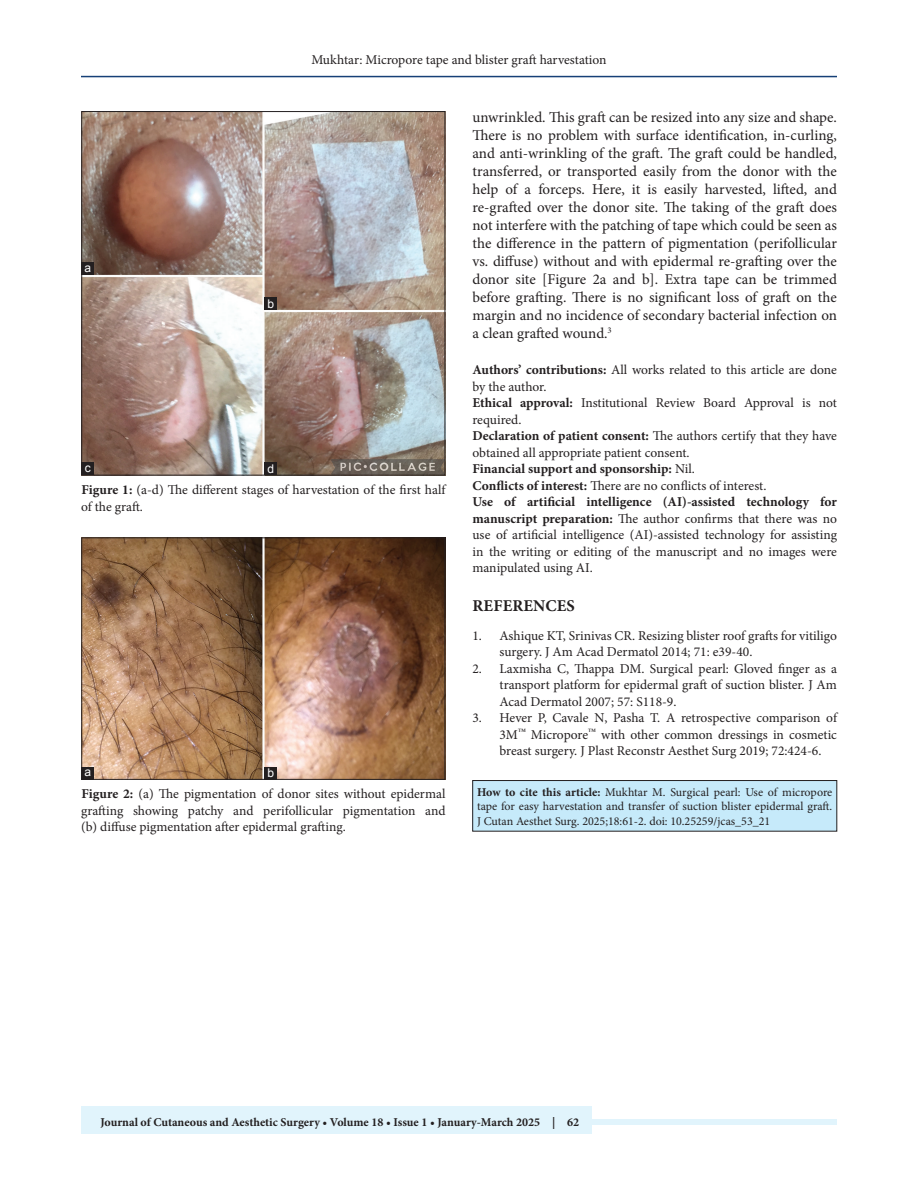
<style>
.page{position:relative;width:918px;height:1188px;background:#fff}
.page>*{position:absolute;margin:0;border:0;box-sizing:border-box;transform-origin:0 0}
.t1{font:700 16.5px "Minion Pro";letter-spacing:.01em;color:#231f20}
.TX{font:15px/18px "Minion Pro";color:#231f20;text-align:justify}
.REF{font:13.5px/16.5px "Minion Pro";color:#231f20;text-align:justify}
.TX_CLX{font:13.5px/16.5px "Minion Pro";letter-spacing:-.005em;color:#231f20;text-align:justify}
.FGC{font:13.5px/16.5px "Minion Pro";color:#231f20}
.TX_CLX_NO_SPACE{font:13.5px/16.5px "Minion Pro";letter-spacing:-.005em;color:#231f20}
.TX_CLX_HEADING{font:13.5px/16.5px "Minion Pro";letter-spacing:-.005em;color:#231f20}
.TX_CLX_NO_SPACE-2{font:700 13.5px "Minion Pro";color:#231f20}
.HTC{font:12px/14.4px "Minion Pro";color:#231f20;text-align:justify}
.JF{font:700 12px "Minion Pro";color:#231f20}
.LABEL{font:12px "Arial";color:#fff}
.s1{font-weight:700}
.s2{font-weight:400}
</style>
<div class="page">
<hr style="left:81px;top:76px;width:756px;height:1px;background:#164077">
<div style="left:81px;top:1119px;width:756px;height:6px;background:#e1f4fc"></div>
<div style="left:81px;top:1106px;width:510px;height:28px;background:#e1f4fc"></div>
<div style="left:473px;top:781px;width:364px;height:50px;background:#c6eafa"></div>
<div style="left:472px;top:780px;width:365px;height:51px;border:1px solid #231f20"></div>
<img style="left:84px;top:113px;width:359px;height:360px">
<div style="left:82px;top:111px;width:363px;height:364px;border:1px solid #231f20"></div>
<div style="left:264px;top:463px;width:13px;height:12px;background:#231f20"></div>
<div style="left:82px;top:463px;width:12px;height:12px;background:#231f20"></div>
<div style="left:264px;top:297px;width:13px;height:13px;background:#231f20"></div>
<div style="left:82px;top:262px;width:12px;height:13px;background:#231f20"></div>
<img style="left:84px;top:540px;width:359px;height:238px">
<div style="left:82px;top:538px;width:363px;height:242px;border:1px solid #231f20"></div>
<div style="left:264px;top:767px;width:13px;height:13px;background:#231f20"></div>
<div style="left:82px;top:767px;width:12px;height:13px;background:#231f20"></div>
<p class="TX_CLX" style="left:311px;top:51px;width:297px">Mukhtar: Micropore tape and blister graft harvestation</p>
<p class="LABEL" style="left:85px;top:259px;width:8px">a</p>
<p class="LABEL" style="left:267px;top:295px;width:8px">b</p>
<p class="LABEL" style="left:85px;top:460px;width:7px">c</p>
<p class="LABEL" style="left:267px;top:461px;width:8px">d</p>
<p class="FGC" style="left:81px;top:482px;width:366px"><span class="s1">Figure 1:</span> (a-d) The different stages of harvestation of the first half of the graft.</p>
<p class="LABEL" style="left:85px;top:764px;width:8px">a</p>
<p class="LABEL" style="left:267px;top:765px;width:8px">b</p>
<p class="FGC" style="left:81px;top:786px;width:366px;text-align:justify"><span class="s1">Figure 2:</span> (a) The pigmentation of donor sites without epidermal grafting showing patchy and perifollicular pigmentation and (b) diffuse pigmentation after epidermal grafting.</p>
<p class="TX" style="left:472px;top:109px;width:366px">unwrinkled. This graft can be resized into any size and shape.<br>There is no problem with surface identification, in-curling, and anti-wrinkling of the graft. The graft could be handled, transferred, or transported easily from the donor with the help of a forceps. Here, it is easily harvested, lifted, and re-grafted over the donor site. The taking of the graft does not interfere with the patching of tape which could be seen as the difference in the pattern of pigmentation (perifollicular vs. diffuse) without and with epidermal re-grafting over the donor site [Figure 2a and b]. Extra tape can be trimmed before grafting. There is no significant loss of graft on the margin and no incidence of secondary bacterial infection on a clean grafted wound.<sup>3</sup></p>
<p class="TX_CLX_HEADING" style="left:472px;top:362px;width:366px"><span class="s1">Authors’ contributions:</span> All works related to this article are done by the author.</p>
<p class="TX_CLX_NO_SPACE" style="left:472px;top:395px;width:366px"><span class="s1">Ethical approval:</span> Institutional Review Board Approval is not required.</p>
<p class="TX_CLX_NO_SPACE" style="left:472px;top:428px;width:366px"><span class="s1">Declaration of patient consent:</span> The authors certify that they have obtained all appropriate patient consent.</p>
<p class="TX_CLX_NO_SPACE-2" style="left:472px;top:459px;width:224px">Financial support and sponsorship: <span class="s2">Nil.</span></p>
<p class="TX_CLX_NO_SPACE" style="left:472px;top:477px;width:295px"><span class="s1">Conflicts of interest:</span> There are no conflicts of interest.</p>
<p class="TX_CLX" style="left:472px;top:494px;width:366px"><span class="s1">Use of artificial intelligence (AI)-assisted technology for manuscript preparation:</span> The author confirms that there was no use of artificial intelligence (AI)-assisted technology for assisting in the writing or editing of the manuscript and no images were manipulated using AI.</p>
<h1 class="t1" style="left:473px;top:594px;width:104px">REFERENCES</h1>
<p class="REF" style="left:500px;top:627px;width:339px;text-indent:-27px">1. Ashique KT, Srinivas CR. Resizing blister roof grafts for vitiligo surgery. J Am Acad Dermatol 2014; 71: e39-40.</p>
<p class="REF" style="left:500px;top:660px;width:339px;text-indent:-27px">2. Laxmisha C, Thappa DM. Surgical pearl: Gloved finger as a transport platform for epidermal graft of suction blister. J Am Acad Dermatol 2007; 57: S118-9.</p>
<p class="REF" style="left:500px;top:710px;width:339px;text-indent:-27px">3. Hever P, Cavale N, Pasha T. A retrospective comparison of 3M<sup>™</sup> Micropore<sup>™</sup> with other common dressings in cosmetic breast surgery. J Plast Reconstr Aesthet Surg 2019; 72:424-6.</p>
<p class="HTC" style="left:477px;top:785px;width:357px"><span class="s1">How to cite this article:</span> Mukhtar M. Surgical pearl: Use of micropore tape for easy harvestation and transfer of suction blister epidermal graft.<br>J Cutan Aesthet Surg. 2025;18:61-2. doi: 10.25259/jcas_53_21</p>
<p class="JF" style="left:100px;top:1113px;width:480px">Journal of Cutaneous and Aesthetic Surgery • Volume 18 • Issue 1 • January-March 2025 | 62</p>
</div>
